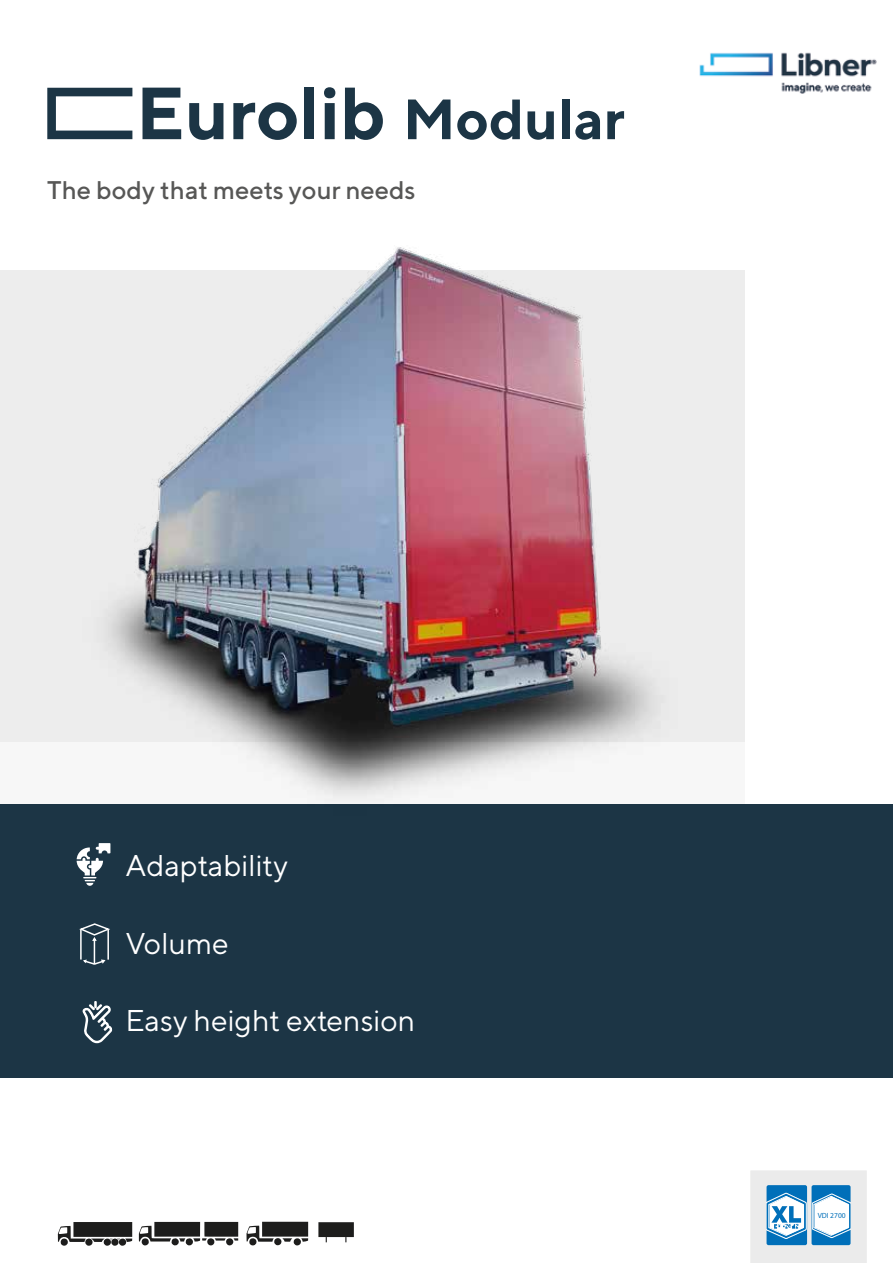
<style>
.page{position:relative;width:893px;height:1263px;background:#fff}
.page>*{position:absolute;margin:0;border:0;box-sizing:border-box;transform-origin:0 0}
.t1{font:700 73.65px "TT Norms";color:#1c3545}
.t2{font:30px "TT Norms";color:#fff}
.t3{font:500 25.5px "TT Norms";color:#575756}
.t4{font:7.5px "Myriad Pro";color:#006fb9}
.s1{font-size:56.7px}
</style>
<div class="page">
<div style="left:0;top:271px;width:744px;height:673px;background:#ededed"></div>
<div style="left:0;top:742px;width:744px;height:202px;background:#f7f7f7"></div>
<svg style="left:750px;top:1170px;width:117px;height:93px"></svg>
<div style="left:0;top:804px;width:893px;height:273px;background:#1c3545"></div>
<img style="left:699px;top:52px;width:178px;height:42px">
<svg style="left:139px;top:1222px;width:99px;height:24px"></svg>
<svg style="left:58px;top:1222px;width:74px;height:24px"></svg>
<svg style="left:318px;top:1222px;width:36px;height:20px"></svg>
<svg style="left:246px;top:1222px;width:62px;height:24px"></svg>
<img style="left:82px;top:134px;width:606px;height:720px">
<svg style="left:79px;top:923px;width:31px;height:42px"></svg>
<svg style="left:82px;top:1001px;width:31px;height:43px"></svg>
<svg style="left:77px;top:843px;width:33px;height:43px"></svg>
<svg style="left:47px;top:88px;width:85px;height:51px"></svg>
<h1 class="t1" style="left:136px;top:67px;width:491px">Eurolib <span class="s1">Modular</span></h1>
<p class="t3" style="left:47px;top:174px;width:370px">The body that meets your needs</p>
<p class="t2" style="left:125px;top:847px;width:164px">Adaptability</p>
<p class="t2" style="left:125px;top:925px;width:105px">Volume</p>
<p class="t2" style="left:125px;top:1002px;width:291px">Easy height extension</p>
<p class="t4" style="left:818px;top:1211px;width:29px">VDI 2700</p>
</div>
